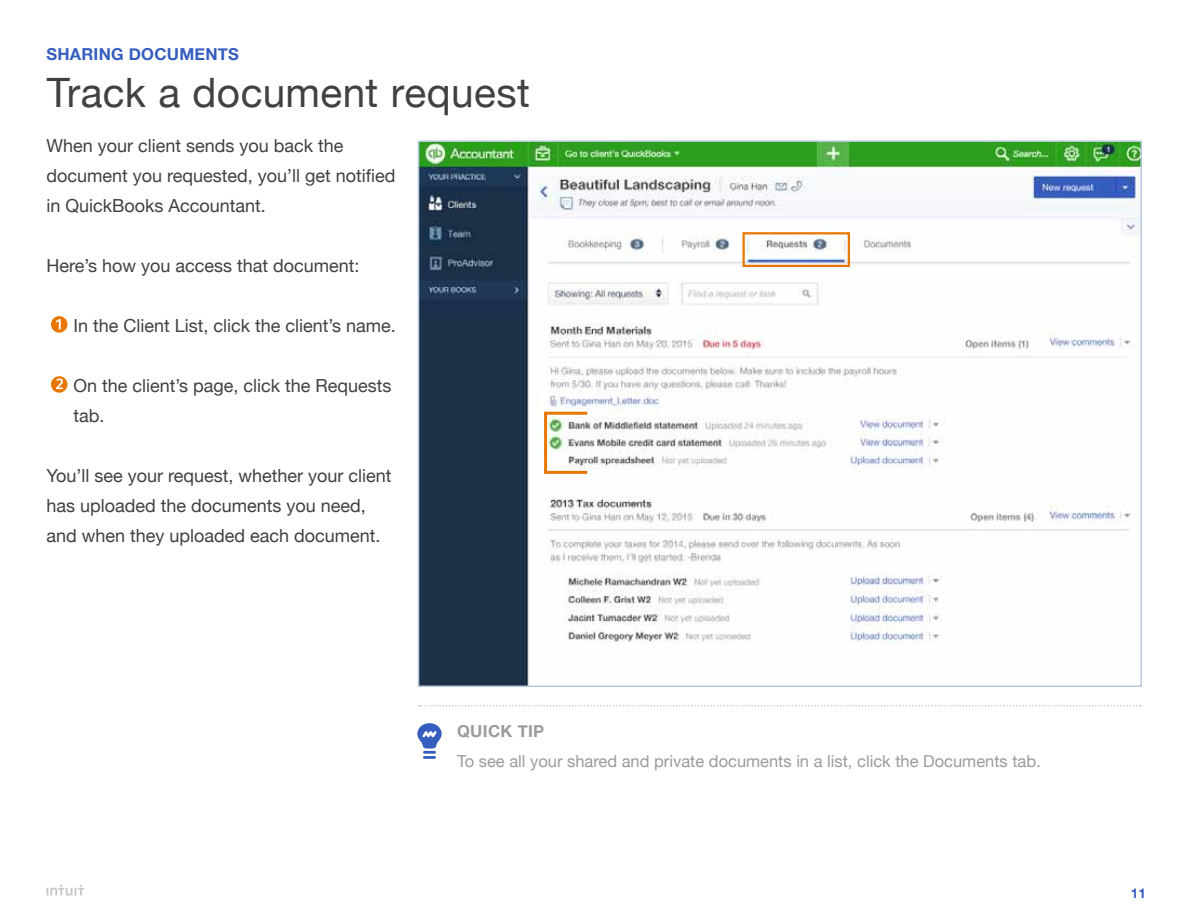
<style>
.page{position:relative;width:1188px;height:918px;background:#fff}
.page>*{position:absolute;margin:0;border:0;box-sizing:border-box;transform-origin:0 0}
.t1{font:40.5px "Helvetica Neue";letter-spacing:.01em;color:#414042}
.t2{font:18px/30px "Helvetica Neue";color:#414042}
.t3{font:16.5px "Helvetica Neue";color:#999b9e}
.t4{font:700 16.5px "Helvetica Neue";letter-spacing:.015em;color:#365ebf}
.t5{font:700 16.5px "Helvetica Neue";color:#999b9e}
.t6{font:700 13.5px "Helvetica Neue";color:#365ebf}
</style>
<div class="page">
<svg style="left:46px;top:885px;width:39px;height:11px"></svg>
<img style="left:421px;top:143px;width:718px;height:541px">
<div style="left:51px;top:316px;width:17px;height:17px;background:#e77700;border-radius:50%"></div>
<svg style="left:56px;top:319px;width:5px;height:10px"></svg>
<svg style="left:51px;top:376px;width:17px;height:17px"></svg>
<svg style="left:56px;top:379px;width:7px;height:10px"></svg>
<svg style="left:417px;top:723px;width:25px;height:36px"></svg>
<svg style="left:419px;top:705px;width:722px;height:1px"></svg>
<hr style="left:544px;top:412px;width:43px;height:3px;background:#e77700">
<hr style="left:544px;top:412px;width:3px;height:61px;background:#e77700">
<hr style="left:544px;top:471px;width:43px;height:3px;background:#e77700">
<div style="left:742px;top:232px;width:108px;height:35px;border:2px solid #e77700"></div>
<p class="t4" style="left:46px;top:41px;width:192px">SHARING DOCU MENTS</p>
<h1 class="t1" style="left:47px;top:63px;width:485px">Track a document request</h1>
<p class="t2" style="left:46px;top:131px;width:351px">When your client sends you back the document you requested, you’ll get notified in QuickBooks Accountant.</p>
<p class="t2" style="left:46px;top:251px;width:315px">Here’s how you access that document:</p>
<p class="t2" style="left:73px;top:311px;width:324px">In the Client List, click the client’s name.</p>
<p class="t2" style="left:73px;top:371px;width:320px">On the client’s page, click the Requests tab.</p>
<p class="t2" style="left:46px;top:461px;width:347px">You’ll see your request, whether your client has uploaded the documents you need, and when they uploaded each document.</p>
<p class="t5" style="left:457px;top:718px;width:89px">QUICK TI P</p>
<p class="t3" style="left:457px;top:749px;width:585px">To see all your shared and private documents in a list, click the Documents tab.</p>
<p class="t6" style="left:1131px;top:882px;width:17px">11</p>
</div>
